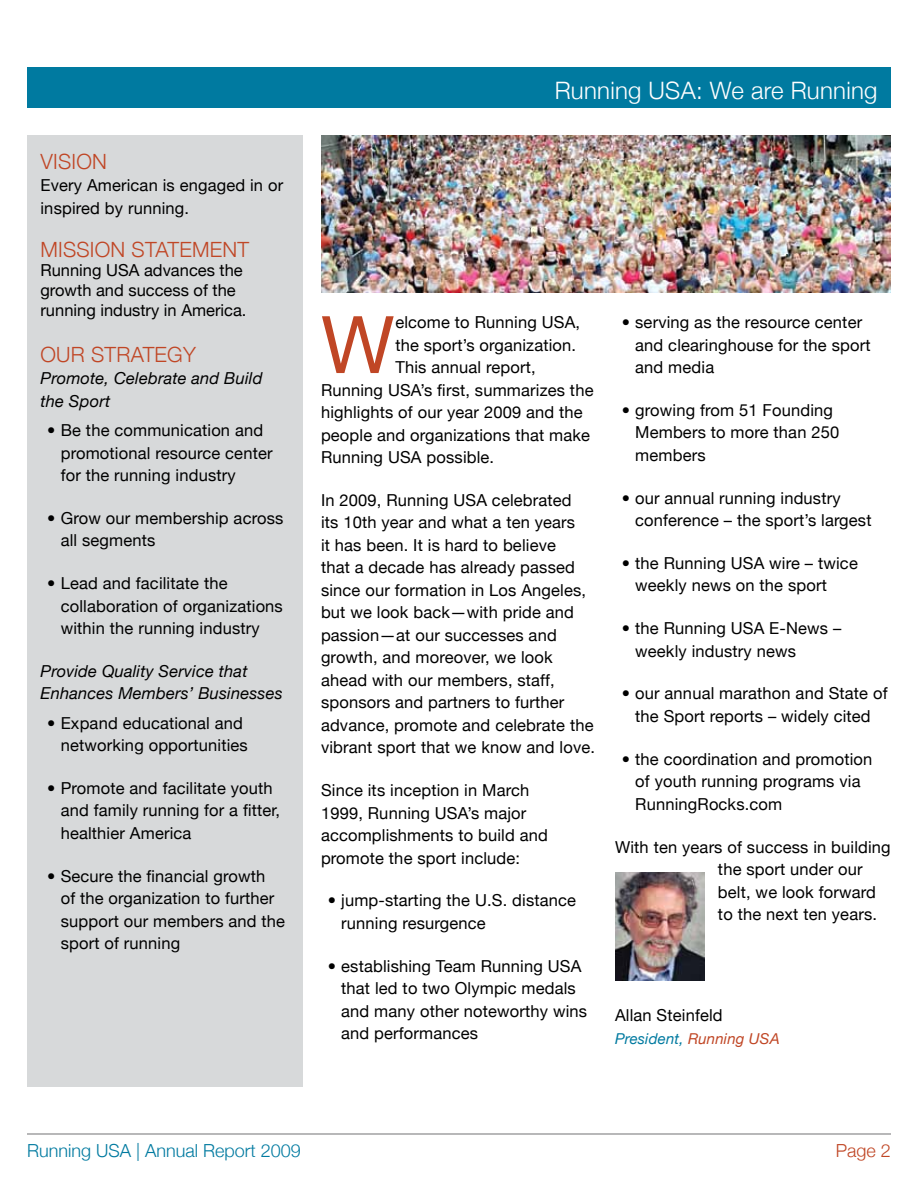
<style>
.page{position:relative;width:918px;height:1188px;background:#fff}
.page>*{position:absolute;margin:0;border:0;box-sizing:border-box;transform-origin:0 0}
.t1{font:79.5px "Helvetica Neue";color:#c04625}
.t2{font:300 24px "Helvetica Neue";letter-spacing:.01em;color:#fff}
.t3{font:300 21px "Helvetica Neue";letter-spacing:.01em;color:#c04625}
.t4{font:300 18px "Helvetica Neue";color:#007aa0}
.t5{font:300 18px "Helvetica Neue";color:#c04625}
.t6{font:16.5px/22.5px "Helvetica Neue";letter-spacing:.01em;color:#000}
.t7{font:italic 16.5px/22.5px "Helvetica Neue";letter-spacing:.01em;color:#000}
.t8{font:italic 15px "Helvetica Neue";letter-spacing:.01em;color:#007aa0}
.s1{color:#c04625}
</style>
<div class="page">
<hr style="left:27px;top:1134px;width:864px;height:1px;background:#717174">
<div style="left:27px;top:135px;width:276px;height:952px;background:#d7d9da"></div>
<img style="left:321px;top:135px;width:570px;height:157px">
<img style="left:615px;top:873px;width:89px;height:107px">
<div style="left:27px;top:68px;width:864px;height:40px;background:#007aa0"></div>
<p class="t3" style="left:40px;top:149px;width:68px">VISION</p>
<p class="t6" style="left:40px;top:174px;width:244px">Every American is engaged in or inspired by running.</p>
<p class="t3" style="left:40px;top:236px;width:210px">MISSION STATEMENT</p>
<p class="t6" style="left:40px;top:260px;width:208px;line-height:19.8px">Running USA advances the growth and success of the running industry in America.</p>
<p class="t3" style="left:40px;top:342px;width:157px">OUR STRATEGY</p>
<p class="t7" style="left:40px;top:367px;width:224px">Promote, Celebrate and Build the Sport</p>
<p class="t6" style="left:61px;top:419px;width:213px;text-indent:-13px">• Be the communication and promotional resource center for the running industry</p>
<p class="t6" style="left:61px;top:507px;width:224px;text-indent:-13px">• Grow our membership across all segments</p>
<p class="t6" style="left:61px;top:572px;width:224px;text-indent:-13px">• Lead and facilitate the collaboration of organizations within the running industry</p>
<p class="t7" style="left:40px;top:660px;width:244px">Provide Quality Service that<br>Enhances Members’ Businesses</p>
<p class="t6" style="left:47px;top:711px;width:202px;text-align:right">• Expand educational and networking opportunities</p>
<p class="t6" style="left:61px;top:777px;width:221px;text-indent:-13px">• Promote and facilitate youth and family running for a fitter, healthier America</p>
<p class="t6" style="left:61px;top:864px;width:226px;text-indent:-13px">• Secure the financial growth<br>of the organization to further support our members and the sport of running</p>
<h2 class="t2" style="left:555px;top:76px;width:324px">Running USA: We are Running</h2>
<h1 class="t1" style="left:321px;top:297px;width:75px">W</h1>
<p class="t6" style="left:395px;top:311px;width:186px">elcome to Running USA,</p>
<p class="t6" style="left:395px;top:333px;width:182px">the sport’s organization.</p>
<p class="t6" style="left:395px;top:356px;width:142px">This annual report,</p>
<p class="t6" style="left:321px;top:378px;width:274px">Running USA’s first, summarizes the</p>
<p class="t6" style="left:321px;top:401px;width:263px">highlights of our year 2009 and the</p>
<p class="t6" style="left:321px;top:423px;width:271px">people and organizations that make</p>
<p class="t6" style="left:321px;top:446px;width:175px">Running USA possible.</p>
<p class="t6" style="left:321px;top:488px;width:276px">In 2009, Running USA celebrated<br>its 10th year and what a ten years<br>it has been. It is hard to believe<br>that a decade has already passed since our formation in Los Angeles, but we look back—with pride and passion—at our successes and growth, and moreover, we look ahead with our members, staff, sponsors and partners to further advance, promote and celebrate the vibrant sport that we know and love.</p>
<p class="t6" style="left:321px;top:779px;width:228px">Since its inception in March<br>1999, Running USA’s major accomplishments to build and promote the sport include:</p>
<p class="t6" style="left:341px;top:889px;width:236px;text-indent:-13px">• jump-starting the U.S. distance running resurgence</p>
<p class="t6" style="left:341px;top:954px;width:247px;text-indent:-13px">• establishing Team Running USA that led to two Olympic medals and many other noteworthy wins and performances</p>
<p class="t6" style="left:635px;top:311px;width:237px;text-indent:-13px">• serving as the resource center and clearinghouse for the sport and media</p>
<p class="t6" style="left:635px;top:399px;width:206px;text-indent:-13px">• growing from 51 Founding<br>Members to more than 250 members</p>
<p class="t6" style="left:635px;top:486px;width:238px;text-indent:-13px">• our annual running industry conference – the sport’s largest</p>
<p class="t6" style="left:635px;top:552px;width:224px;text-indent:-13px">• the Running USA wire – twice weekly news on the sport</p>
<p class="t6" style="left:635px;top:617px;width:208px;text-indent:-13px">• the Running USA E-News – weekly industry news</p>
<p class="t6" style="left:622px;top:682px;width:267px;text-align:center">• our annual marathon and State of the Sport reports – widely cited</p>
<p class="t6" style="left:635px;top:747px;width:239px;text-indent:-13px">• the coordination and promotion of youth running programs via<br>RunningRocks.com</p>
<p class="t6" style="left:718px;top:835px;width:174px;text-indent:-103px">With ten years of success in building the sport under our belt, we look forward to the next ten years.</p>
<p class="t6" style="left:615px;top:1004px;width:109px">Allan Steinfeld</p>
<p class="t8" style="left:615px;top:1029px;width:166px">President, <span class="s1">Running USA</span></p>
<p class="t4" style="left:27px;top:1140px;width:275px">Running USA | Annual Report 2009</p>
<p class="t5" style="left:836px;top:1140px;width:57px">Page 2</p>
</div>
